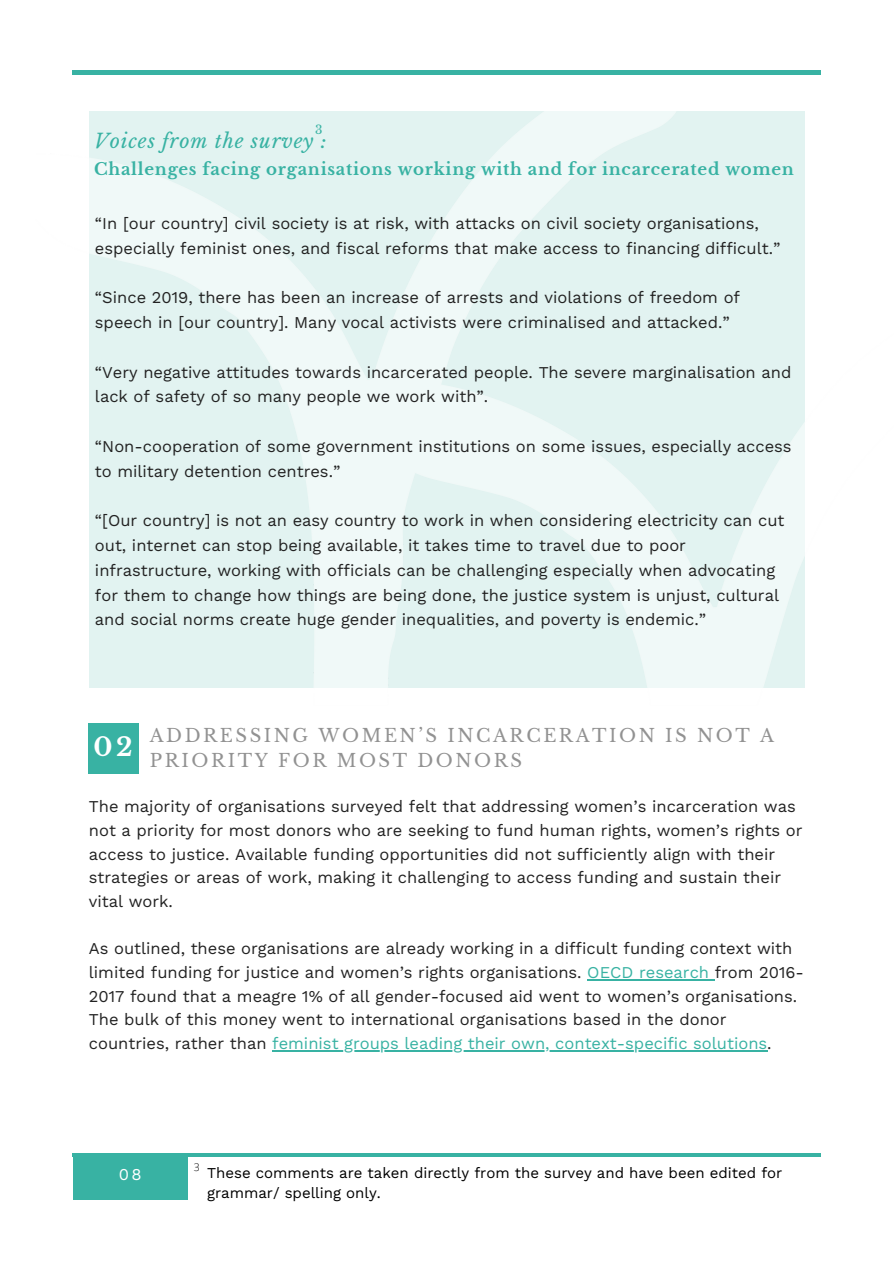
<style>
.page{position:relative;width:894px;height:1264px;background:#fff}
.page>*{position:absolute;margin:0;border:0;box-sizing:border-box;transform-origin:0 0}
.t1{font:700 25.2px "Libre Baskerville";color:#fff}
.t2{font:italic 19.5px "Libre Baskerville";letter-spacing:.045em;color:#38b2a3}
.t3{font:18px/24.8px "Libre Baskerville";letter-spacing:.14em;color:#929292}
.t4{font:16.5px/23.7px "Work Sans";color:#222}
.t5{font:700 16.5px "Libre Baskerville";letter-spacing:.045em;color:#38b2a3}
.t6{font:16.5px "Work Sans";color:#fff}
.t7{font:15px/20.2px "Work Sans";color:#000}
.t8{font:12px "Libre Baskerville";color:#38b2a3}
.t9{font:300 10.5px "Open Sans";color:#000}
.s1{color:#38b2a3}
</style>
<div class="page">
<hr style="left:72px;top:71px;width:748px;height:3px;background:#38b2a3">
<hr style="left:587px;top:979px;width:127px;height:1px;background:#38b2a3">
<hr style="left:272px;top:1050px;width:495px;height:1px;background:#38b2a3">
<div style="left:88px;top:723px;width:50px;height:50px;background:#38b2a3"></div>
<div style="left:72px;top:1153px;width:115px;height:46px;background:#38b2a3"></div>
<hr style="left:72px;top:1153px;width:748px;height:3px;background:#38b2a3">
<p class="t8" style="left:315px;top:122px;width:9px">3</p>
<p class="t2" style="left:94px;top:129px;width:234px">Voices from the survey :</p>
<p class="t5" style="left:94px;top:159px;width:701px">Challenges facing organisations working with and for incarcerated women</p>
<p class="t4" style="left:95px;top:211px;width:686px;line-height:24.8px">“In [our country] civil society is at risk, with attacks on civil society organisations, especially feminist ones, and fiscal reforms that make access to financing difficult.”</p>
<p class="t4" style="left:95px;top:285px;width:646px;line-height:24.8px">“Since 2019, there has been an increase of arrests and violations of freedom of speech in [our country]. Many vocal activists were criminalised and attacked.”</p>
<p class="t4" style="left:95px;top:359px;width:697px;line-height:24.8px">“Very negative attitudes towards incarcerated people. The severe marginalisation and lack of safety of so many people we work with”.</p>
<p class="t4" style="left:95px;top:434px;width:698px;line-height:24.8px">“Non-cooperation of some government institutions on some issues, especially access to military detention centres.”</p>
<p class="t4" style="left:95px;top:508px;width:690px;line-height:24.8px">“[Our country] is not an easy country to work in when considering electricity can cut out, internet can stop being available, it takes time to travel due to poor infrastructure, working with officials can be challenging especially when advocating for them to change how things are being done, the justice system is unjust, cultural and social norms create huge gender inequalities, and poverty is endemic.”</p>
<h1 class="t1" style="left:93px;top:732px;width:41px">02</h1>
<p class="t3" style="left:150px;top:723px;width:625px">ADDRESSING WOMEN’S INCARCERATION IS NOT A<br>PRIORITY FOR MOST DONORS</p>
<p class="t4" style="left:89px;top:795px;width:715px">The majority of organisations surveyed felt that addressing women’s incarceration was not a priority for most donors who are seeking to fund human rights, women’s rights or access to justice. Available funding opportunities did not sufficiently align with their strategies or areas of work, making it challenging to access funding and sustain their vital work.</p>
<p class="t4" style="left:89px;top:936px;width:716px">As outlined, these organisations are already working in a difficult funding context with limited funding for justice and women’s rights organisations. <span class="s1">OECD research</span> from 2016- 2017 found that a meagre 1% of all gender-focused aid went to women’s organisations.<br>The bulk of this money went to international organisations based in the donor countries, rather than <span class="s1">feminist groups leading their own, context-specific solutions</span>.</p>
<p class="t6" style="left:119px;top:1164px;width:24px">08</p>
<p class="t9" style="left:194px;top:1159px;width:7px">3</p>
<p class="t7" style="left:207px;top:1162px;width:576px">These comments are taken directly from the survey and have been edited for grammar/ spelling only.</p>
</div>
